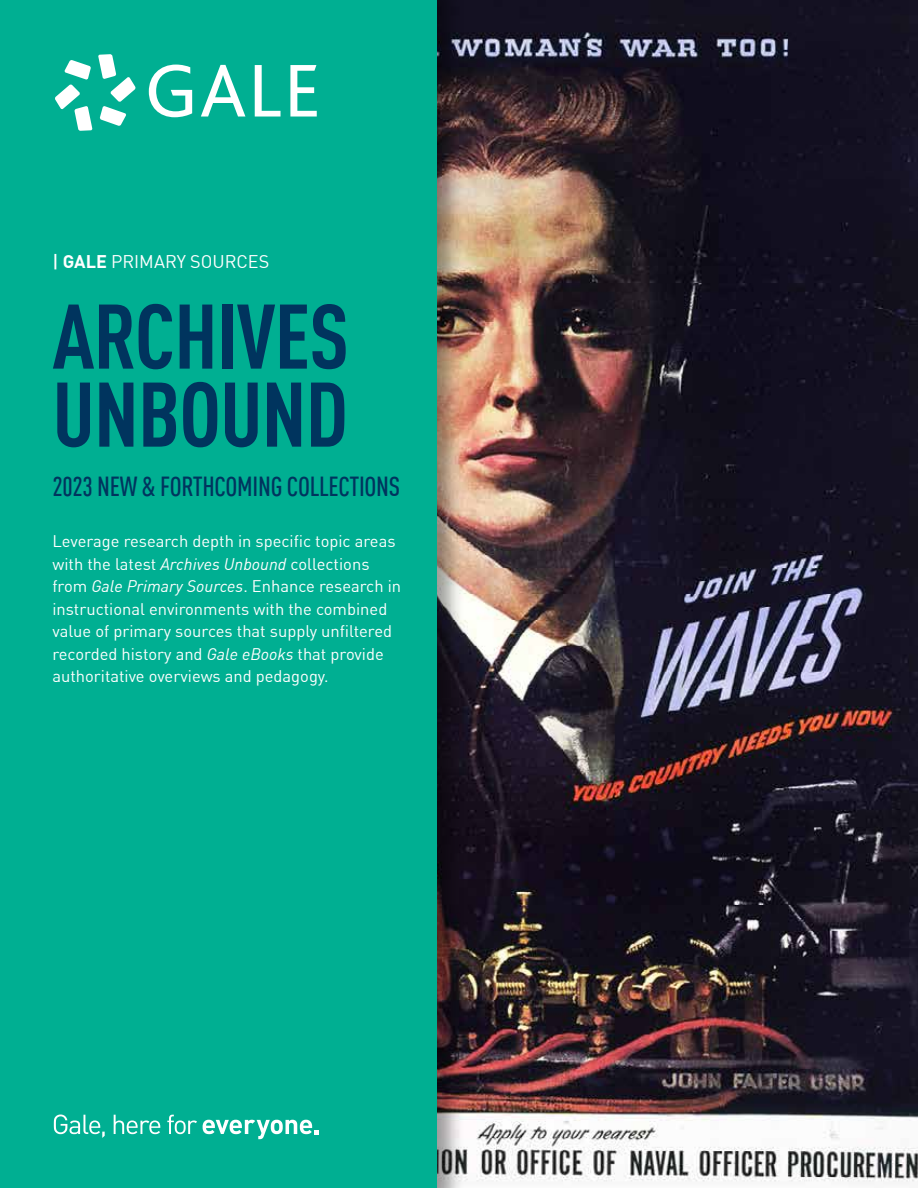
<style>
.page{position:relative;width:918px;height:1188px;background:#fff}
.page>*{position:absolute;margin:0;border:0;box-sizing:border-box;transform-origin:0 0}
.t1{font:700 condensed 90px/78px "DIN Offc";letter-spacing:-.01em;color:#00345e}
.t2{font:500 condensed 27px "DIN Offc";letter-spacing:-.01em;color:#00345e}
.t3{font:18px "DIN Offc";color:#fff}
.t4{font:16.5px/22.5px "DIN Offc";color:#fff}
.s1{font-weight:500}
.s2{font-weight:700}
.s3{font-style:italic}
</style>
<div class="page">
<img style="left:465px;top:0;width:453px;height:1182px">
<div style="left:0;top:0;width:465px;height:1188px;background:#000;opacity:.38"></div>
<div style="left:0;top:0;width:436px;height:1188px;background:#00af92"></div>
<svg style="left:54px;top:1115px;width:51px;height:23px"></svg>
<svg style="left:114px;top:1115px;width:46px;height:19px"></svg>
<svg style="left:167px;top:1115px;width:30px;height:19px"></svg>
<svg style="left:203px;top:1120px;width:116px;height:19px"></svg>
<svg style="left:55px;top:60px;width:37px;height:71px"></svg>
<svg style="left:98px;top:54px;width:38px;height:72px"></svg>
<svg style="left:149px;top:65px;width:43px;height:52px"></svg>
<svg style="left:201px;top:65px;width:44px;height:52px"></svg>
<svg style="left:255px;top:65px;width:26px;height:52px"></svg>
<svg style="left:290px;top:65px;width:27px;height:52px"></svg>
<p class="t3" style="left:52px;top:250px;width:218px"><span class="s1">|</span> <span class="s2">GALE</span> PRIMARY SOURCES</p>
<h1 class="t1" style="left:52px;top:297px;width:298px">ARCHIVES<br>UNBOUND</h1>
<h2 class="t2" style="left:52px;top:470px;width:349px">2023 NEW &amp; FORTHCOMING COLLECTIONS</h2>
<p class="t4" style="left:52px;top:530px;width:350px">Leverage research depth in specific topic areas with the latest <span class="s3">Archives Unbound</span> collections from <span class="s3">Gale Primary Sources</span>. Enhance research in instructional environments with the combined value of primary sources that supply unfiltered recorded history and <span class="s3">Gale eBooks</span> that provide authoritative overviews and pedagogy.</p>
</div>
